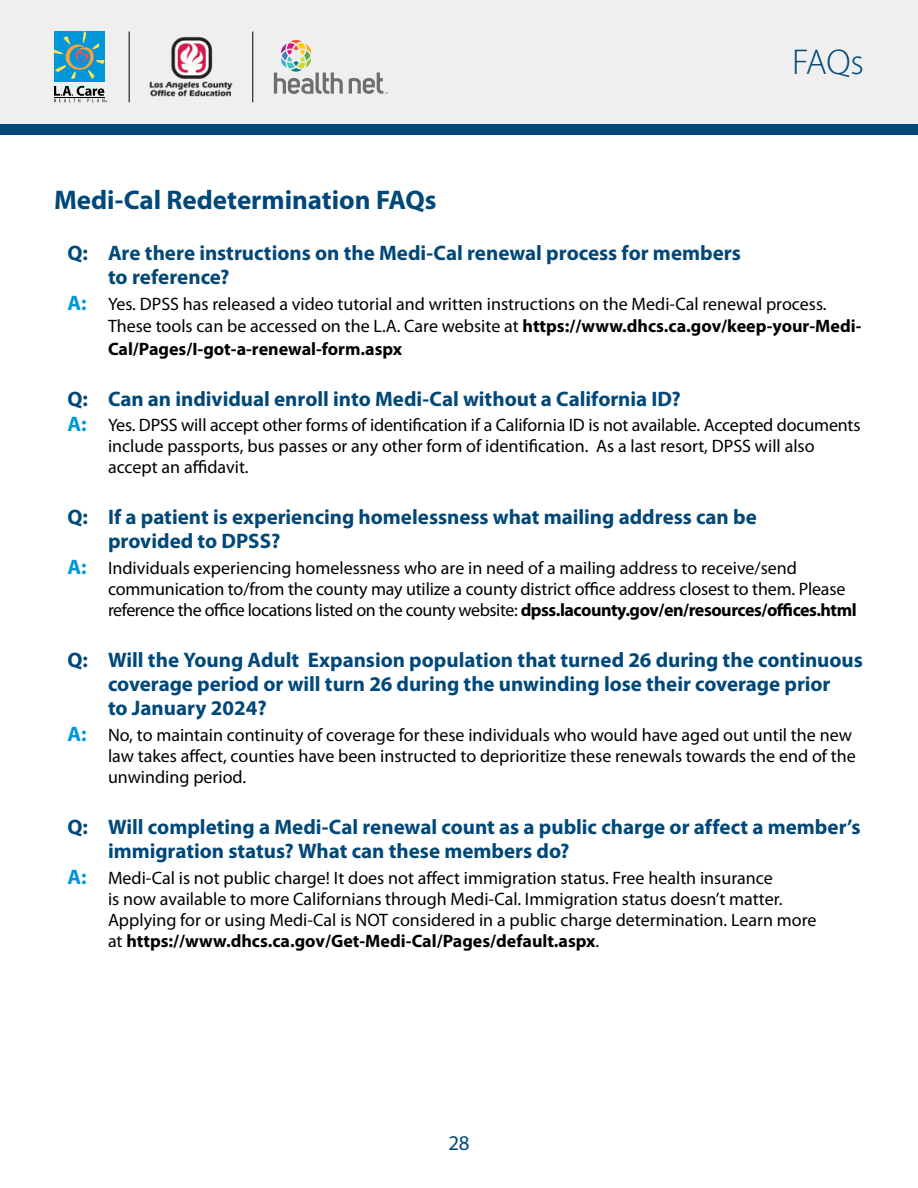
<style>
.page{position:relative;width:918px;height:1188px;background:#fff}
.page>*{position:absolute;margin:0;border:0;box-sizing:border-box;transform-origin:0 0}
.t1{font:300 36px "Myriad Pro";color:#004879}
.t2{font:700 27px "Myriad Pro";color:#004879}
.t3{font:700 21px/24px "Myriad Pro";color:#004879}
.t4{font:21px "Myriad Pro";color:#004879}
.t5{font:18px/21px "Myriad Pro";color:#000}
.s1{font-weight:700;font-size:21px;color:#0096d7}
.s2{font-weight:700}
</style>
<div class="page">
<div style="left:0;top:0;width:918px;height:132px;background:#efeff0"></div>
<div style="left:0;top:124px;width:918px;height:11px;background:#004879"></div>
<div style="left:54px;top:32px;width:50px;height:50px;background:#0096d7"></div>
<svg style="left:54px;top:32px;width:50px;height:47px"></svg>
<svg style="left:54px;top:86px;width:53px;height:16px"></svg>
<svg style="left:274px;top:40px;width:114px;height:54px"></svg>
<img style="left:149px;top:36px;width:84px;height:61px">
<hr style="left:129px;top:32px;width:1px;height:70px;background:#000">
<hr style="left:252px;top:32px;width:1px;height:70px;background:#000">
<h2 class="t2" style="left:54px;top:183px;width:384px">Medi-Cal Redetermination FAQs</h2>
<h1 class="t1" style="left:792px;top:42px;width:73px">FAQs</h1>
<p class="t3" style="left:108px;top:240px;width:634px;text-indent:-41px">Q: Are there instructions on the Medi-Cal renewal process for members to reference?</p>
<p class="t5" style="left:108px;top:292px;width:755px;line-height:22.5px;text-indent:-40px"><span class="s1">A:</span> Yes. DPSS has released a video tutorial and written instructions on the Medi-Cal renewal process.<br>These tools can be accessed on the L.A. Care website at <span class="s2">https://www.dhcs.ca.gov/keep-your-Medi-<br>Cal/Pages/I-got-a-renewal-form.aspx</span></p>
<p class="t3" style="left:68px;top:386px;width:615px">Q: Can an individual enroll into Medi-Cal without a California ID?</p>
<p class="t5" style="left:108px;top:414px;width:754px;text-indent:-40px"><span class="s1">A:</span> Yes. DPSS will accept other forms of identification if a California ID is not available. Accepted documents include passports, bus passes or any other form of identification. As a last resort, DPSS will also accept an affidavit.</p>
<p class="t3" style="left:108px;top:505px;width:650px;text-indent:-41px">Q: If a patient is experiencing homelessness what mailing address can be provided to DPSS?</p>
<p class="t5" style="left:108px;top:557px;width:750px;text-indent:-40px"><span class="s1">A:</span> Individuals experiencing homelessness who are in need of a mailing address to receive/send communication to/from the county may utilize a county district office address closest to them. Please reference the office locations listed on the county website: <span class="s2">dpss.lacounty.gov/en/resources/offices.html</span></p>
<p class="t3" style="left:108px;top:647px;width:756px;text-indent:-41px">Q: Will the Young Adult Expansion population that turned 26 during the continuous coverage period or will turn 26 during the unwinding lose their coverage prior<br>to January 2024?</p>
<p class="t5" style="left:108px;top:724px;width:749px;text-indent:-40px"><span class="s1">A:</span> No, to maintain continuity of coverage for these individuals who would have aged out until the new law takes affect, counties have been instructed to deprioritize these renewals towards the end of the unwinding period.</p>
<p class="t3" style="left:108px;top:814px;width:754px;text-indent:-41px">Q: Will completing a Medi-Cal renewal count as a public charge or affect a member’s immigration status? What can these members do?</p>
<p class="t5" style="left:108px;top:867px;width:710px;text-indent:-40px"><span class="s1">A:</span> Medi-Cal is not public charge! It does not affect immigration status. Free health insurance<br>is now available to more Californians through Medi-Cal. Immigration status doesn’t matter.<br>Applying for or using Medi-Cal is NOT considered in a public charge determination. Learn more at <span class="s2">https://www.dhcs.ca.gov/Get-Medi-Cal/Pages/default.aspx</span>.</p>
<p class="t4" style="left:448px;top:1130px;width:23px">28</p>
</div>
